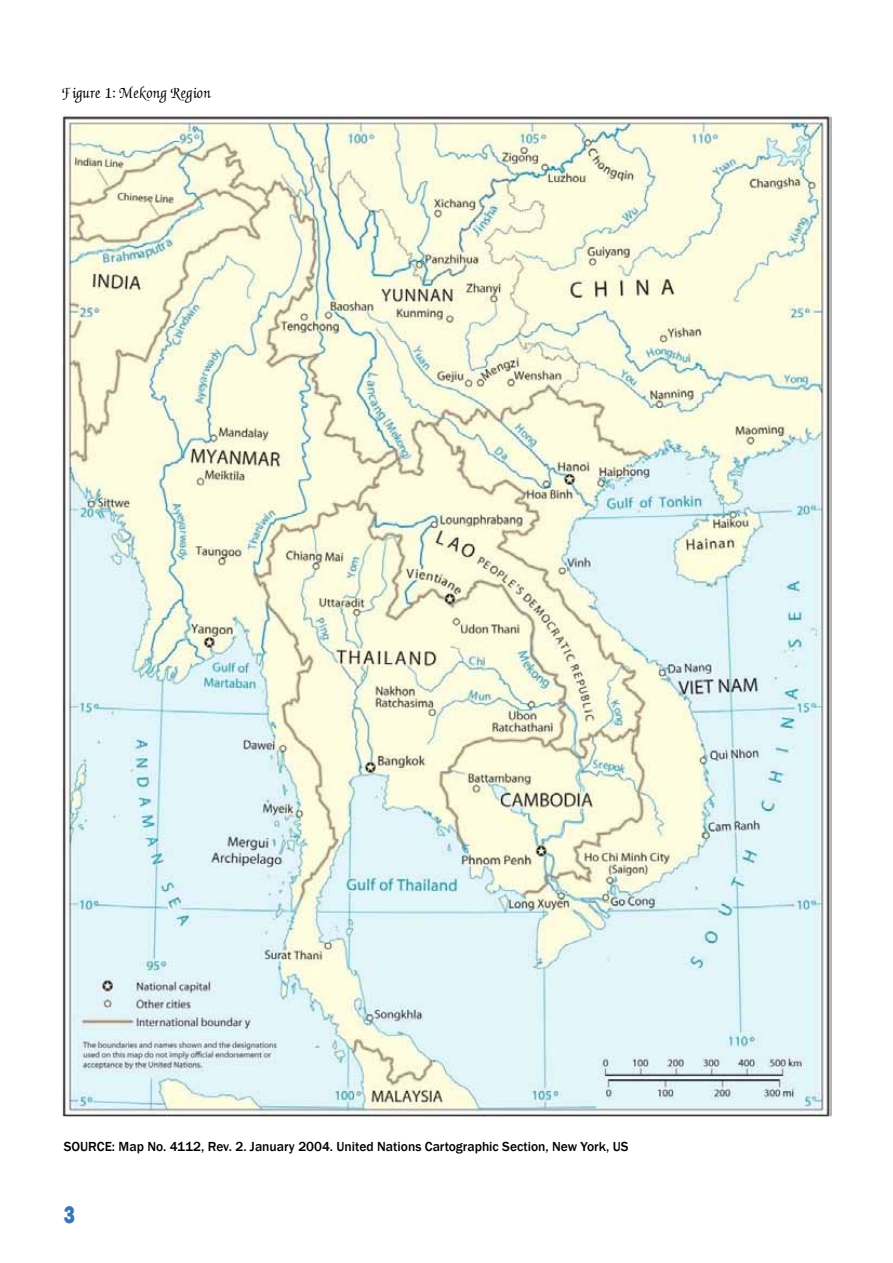
<style>
.page{position:relative;width:893px;height:1263px;background:#fff}
.page>*{position:absolute;margin:0;border:0;box-sizing:border-box;transform-origin:0 0}
.t1{font:800 25.2px "Franklin Gothic";color:#3a74ba;scale:.75 1}
.t2{font:16.5px "Alice 5 Lao";color:#000}
.t3{font:500 13.5px "Franklin Gothic";color:#000}
</style>
<div class="page">
<img style="left:62px;top:114px;width:769px;height:1003px">
<p class="t2" style="left:63px;top:79px;width:150px">Figure 1: Mekong Region</p>
<p class="t3" style="left:64px;top:1138px;width:566px">SOURCE: Map No. 4112, Rev. 2. January 2004. United Nations Cartographic Section, New York, US</p>
<h1 class="t1" style="left:64px;top:1198px;width:16px">3</h1>
</div>
